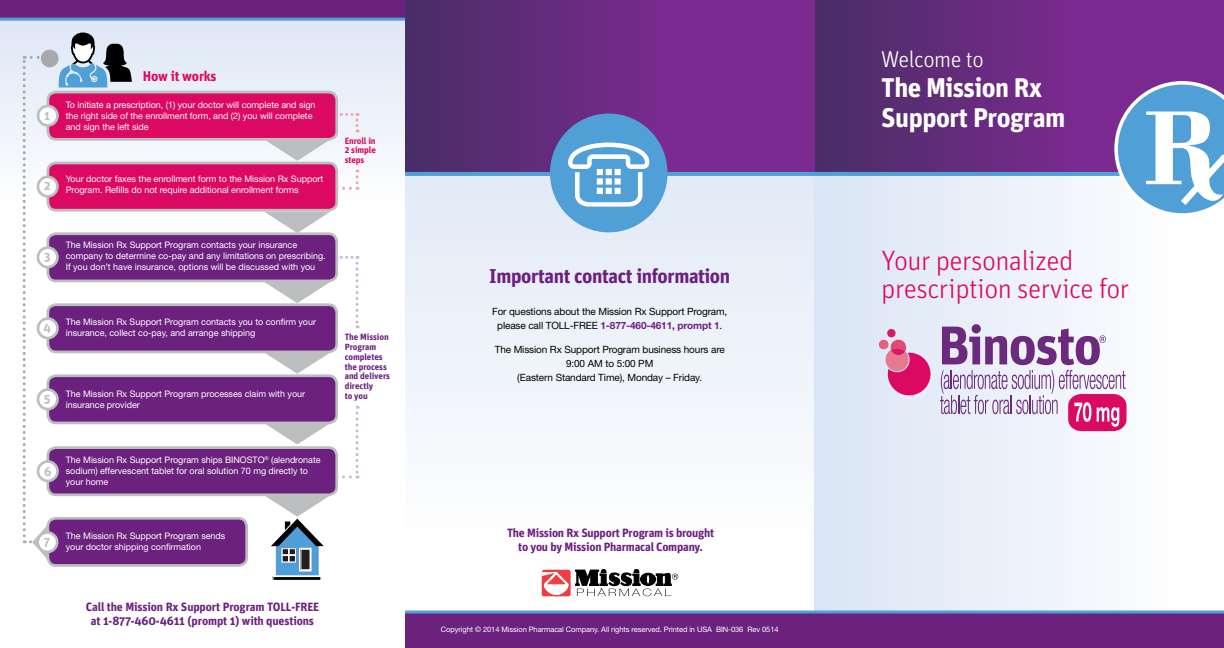
<style>
.page{position:relative;width:1224px;height:648px;background:#fff}
.page>*{position:absolute;margin:0;border:0;box-sizing:border-box;transform-origin:0 0}
.t1{font:300 28px/28px "Unit OT";letter-spacing:-.02em;color:#db0962}
.t2{font:700 27px/30px "Unit OT";letter-spacing:-.02em;color:#fff}
.t3{font:300 23px "Unit OT";letter-spacing:-.02em;color:#fff}
.t4{font:700 20px "Unit OT";letter-spacing:-.02em;color:#6c217f}
.t5{font:700 14px "Unit OT";letter-spacing:-.01em;color:#db0962}
.t6{font:700 12.6px "Unit OT";color:#bcbec0}
.t7{font:700 12px/14px "Unit OT";letter-spacing:-.015em;color:#6c217f;text-align:center}
.t8{font:10px/14px "Helvetica Neue LT Std";letter-spacing:-.01em;color:#000;text-align:center}
.t9{font:9px/11px "Helvetica Neue LT Std";letter-spacing:-.005em;color:#fff}
.t10{font:700 9px/9.9px "Unit OT";letter-spacing:-.01em;color:#6c217f}
.t11{font:700 9px/9.9px "Unit OT";letter-spacing:-.01em;color:#db0962;text-align:justify}
.t12{font:7.5px "Helvetica Neue LT Std";letter-spacing:-.01em;color:#fff}
.s1{font-weight:700;color:#6c217f}
</style>
<div class="page">
<div style="left:0;top:0;width:405px;height:232px;background:linear-gradient(to bottom,#d9e4f4,#fff)"></div>
<div style="left:0;top:0;width:443px;height:20px;background:#6c217f"></div>
<svg style="left:405px;top:176px;width:409px;height:421px"></svg>
<div style="left:814px;top:173px;width:410px;height:453px;background:linear-gradient(to right,#d9e5f5,#fff)"></div>
<svg style="left:879px;top:329px;width:54px;height:69px;background:#e08bb4"></svg>
<svg style="left:940px;top:324px;width:187px;height:107px"></svg>
<div style="left:405px;top:0;width:420px;height:173px;background:linear-gradient(to right,#4f2d6b,#87299a)"></div>
<div style="left:405px;top:612px;width:819px;height:36px;background:#6c217f"></div>
<svg style="left:405px;top:610px;width:819px;height:4px;background:#689ad0"></svg>
<svg style="left:542px;top:569px;width:136px;height:27px"></svg>
<hr style="left:0;top:18px;width:405px;height:3px;background:#519fd7">
<svg style="left:356px;top:406px;width:3px;height:72px"></svg>
<svg style="left:338px;top:113px;width:21px;height:19px"></svg>
<svg style="left:356px;top:169px;width:3px;height:21px"></svg>
<svg style="left:338px;top:187px;width:12px;height:3px"></svg>
<svg style="left:264px;top:141px;width:67px;height:20px"></svg>
<svg style="left:264px;top:212px;width:67px;height:20px"></svg>
<svg style="left:264px;top:256px;width:95px;height:72px"></svg>
<svg style="left:264px;top:353px;width:66px;height:21px"></svg>
<svg style="left:264px;top:424px;width:66px;height:21px"></svg>
<div style="left:48px;top:92px;width:289px;height:47px;background:#db0962;border-radius:8px"></div>
<div style="left:47px;top:91px;width:291px;height:50px;border:3px solid #bcbec0;border-radius:8px"></div>
<div style="left:38px;top:106px;width:19px;height:19px;background:#fff;border-radius:50%"></div>
<div style="left:37px;top:105px;width:22px;height:22px;border:3px solid #bcbec0;border-radius:50%"></div>
<div style="left:48px;top:163px;width:289px;height:47px;background:#db0962;border-radius:8px"></div>
<div style="left:47px;top:162px;width:291px;height:50px;border:3px solid #bcbec0;border-radius:8px"></div>
<div style="left:38px;top:177px;width:19px;height:19px;background:#fff;border-radius:50%"></div>
<div style="left:37px;top:176px;width:22px;height:22px;border:3px solid #bcbec0;border-radius:50%"></div>
<div style="left:48px;top:234px;width:289px;height:47px;background:#6c217f;border-radius:8px"></div>
<div style="left:47px;top:232px;width:291px;height:50px;border:3px solid #bcbec0;border-radius:8px"></div>
<div style="left:38px;top:248px;width:19px;height:19px;background:#fff;border-radius:50%"></div>
<div style="left:37px;top:246px;width:22px;height:22px;border:3px solid #bcbec0;border-radius:50%"></div>
<div style="left:48px;top:305px;width:289px;height:47px;background:#6c217f;border-radius:8px"></div>
<div style="left:47px;top:303px;width:291px;height:50px;border:3px solid #bcbec0;border-radius:8px"></div>
<div style="left:38px;top:319px;width:19px;height:19px;background:#fff;border-radius:50%"></div>
<div style="left:37px;top:317px;width:22px;height:22px;border:3px solid #bcbec0;border-radius:50%"></div>
<div style="left:48px;top:376px;width:289px;height:47px;background:#6c217f;border-radius:8px"></div>
<div style="left:47px;top:374px;width:291px;height:50px;border:3px solid #bcbec0;border-radius:8px"></div>
<div style="left:38px;top:390px;width:19px;height:19px;background:#fff;border-radius:50%"></div>
<div style="left:37px;top:388px;width:22px;height:22px;border:3px solid #bcbec0;border-radius:50%"></div>
<div style="left:48px;top:448px;width:289px;height:47px;background:#6c217f;border-radius:8px"></div>
<div style="left:47px;top:446px;width:291px;height:50px;border:3px solid #bcbec0;border-radius:8px"></div>
<div style="left:38px;top:462px;width:19px;height:19px;background:#fff;border-radius:50%"></div>
<div style="left:37px;top:460px;width:22px;height:22px;border:3px solid #bcbec0;border-radius:50%"></div>
<div style="left:42px;top:51px;width:15px;height:15px;background:#a7a9ac;border-radius:50%"></div>
<div style="left:41px;top:50px;width:18px;height:17px;border:2px solid #a7a9ac;border-radius:50%"></div>
<svg style="left:59px;top:33px;width:73px;height:55px;background:#899daf"></svg>
<hr style="left:273px;top:576px;width:48px;height:4px;background:#000">
<div style="left:272px;top:576px;width:50px;height:5px;border:1px solid #fff"></div>
<svg style="left:264px;top:472px;width:86px;height:105px"></svg>
<svg style="left:23px;top:56px;width:27px;height:504px"></svg>
<div style="left:48px;top:518px;width:199px;height:47px;background:#6c217f;border-radius:8px"></div>
<div style="left:47px;top:517px;width:201px;height:50px;border:3px solid #bcbec0;border-radius:8px"></div>
<div style="left:38px;top:532px;width:19px;height:20px;background:#fff;border-radius:50%"></div>
<div style="left:36px;top:531px;width:22px;height:22px;border:3px solid #bcbec0;border-radius:50%"></div>
<div style="left:815px;top:0;width:409px;height:172px;background:linear-gradient(to right,#4f2d6b,#862999)"></div>
<hr style="left:405px;top:172px;width:819px;height:4px;background:#519fd7">
<div style="left:550px;top:114px;width:118px;height:118px;background:#519fd7;border-radius:50%"></div>
<svg style="left:568px;top:143px;width:82px;height:64px"></svg>
<svg style="left:1114px;top:81px;width:110px;height:136px"></svg>
<h3 class="t6" style="left:44px;top:108px;width:7px">1</h3>
<h3 class="t5" style="left:143px;top:68px;width:75px">How it works</h3>
<p class="t9" style="left:66px;top:99px;width:251px">To initiate a prescription, (1) your doctor will complete and sign the right side of the enrollment form, and (2) you will complete and sign the left side</p>
<p class="t9" style="left:44px;top:174px;width:281px;text-indent:22px">Your doctor faxes the enrollment form to the Mission Rx Support<br><sup>2</sup> Program. Refills do not require additional enrollment forms</p>
<h3 class="t6" style="left:44px;top:249px;width:8px">3</h3>
<p class="t9" style="left:66px;top:240px;width:262px">The Mission Rx Support Program contacts your insurance company to determine co-pay and any limitations on prescribing.<br>If you don’t have insurance, options will be discussed with you</p>
<h3 class="t6" style="left:43px;top:320px;width:9px">4</h3>
<p class="t9" style="left:66px;top:317px;width:252px">The Mission Rx Support Program contacts you to confirm your insurance, collect co-pay, and arrange shipping</p>
<h3 class="t6" style="left:44px;top:391px;width:8px">5</h3>
<p class="t9" style="left:66px;top:388px;width:241px">The Mission Rx Support Program processes claim with your insurance provider</p>
<h3 class="t6" style="left:44px;top:464px;width:9px">6</h3>
<p class="t9" style="left:66px;top:454px;width:256px">The Mission Rx Support Program ships BINOSTO<sup>®</sup> (alendronate sodium) effervescent tablet for oral solution 70 mg directly to your home</p>
<h3 class="t6" style="left:44px;top:534px;width:8px">7</h3>
<p class="t9" style="left:66px;top:530px;width:161px">The Mission Rx Support Program sends your doctor shipping confirmation</p>
<p class="t11" style="left:345px;top:135px;width:33px">Enroll in 2 simple steps</p>
<p class="t10" style="left:345px;top:332px;width:47px">The Mission<br>Program completes the process and delivers directly<br>to you</p>
<h3 class="t7" style="left:86px;top:600px;width:235px">Call the Mission Rx Support Program TOLL-FREE at 1-877-460-4611 (prompt 1) with questions</h3>
<h3 class="t4" style="left:489px;top:263px;width:243px">Important contact information</h3>
<p class="t8" style="left:492px;top:304px;width:237px">For questions about the Mission Rx Support Program, please call TOLL-FREE <span class="s1">1-877-460-4611, prompt 1</span>.</p>
<p class="t8" style="left:495px;top:343px;width:232px">The Mission Rx Support Program business hours are<br>9:00 AM to 5:00 PM<br>(Eastern Standard Time), Monday – Friday.</p>
<h3 class="t7" style="left:507px;top:526px;width:209px">The Mission Rx Support Program is brought to you by Mission Pharmacal Company.</h3>
<p class="t12" style="left:441px;top:625px;width:339px">Copyright © 2014 Mission Pharmacal Company. All rights reserved. Printed in USA BIN-036 Rev 0514</p>
<h3 class="t3" style="left:881px;top:46px;width:104px">Welcome to</h3>
<h2 class="t2" style="left:881px;top:73px;width:186px">The Mission Rx<br>Support Program</h2>
<h1 class="t1" style="left:881px;top:246px;width:250px">Your personalized prescription service for</h1>
</div>
